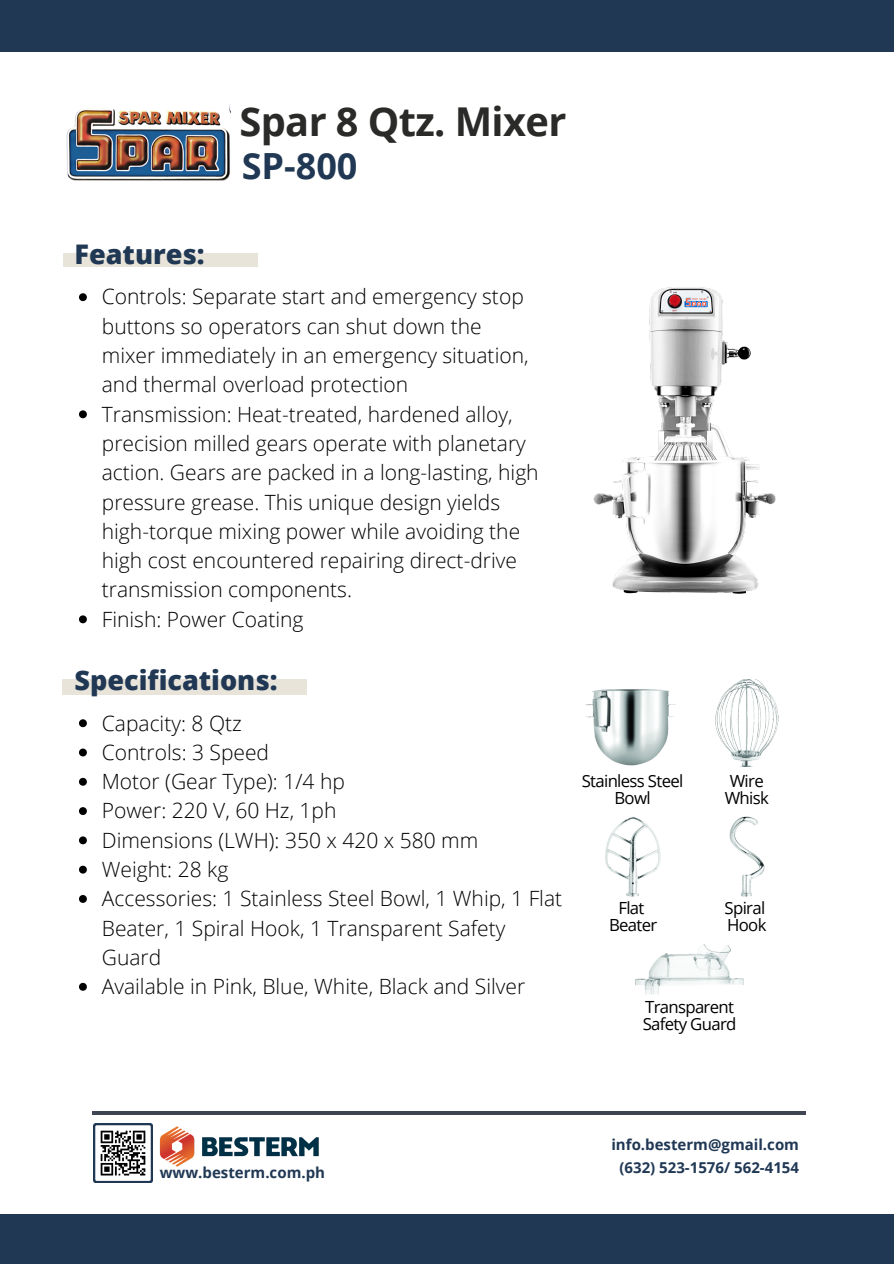
<style>
.page{position:relative;width:894px;height:1264px;background:#fff}
.page>*{position:absolute;margin:0;border:0;box-sizing:border-box;transform-origin:0 0}
.t1{font:700 39.75px "Open Sans";letter-spacing:-.015em;color:#2a2a28}
.t2{font:700 36px "Open Sans";color:#203854}
.t3{font:800 27px "Open Sans";color:#203854}
.t4{font:300 21px/29.2px "Open Sans";color:#000}
.t5{font:16.8px/16.8px "Open Sans";letter-spacing:-.04em;color:#000;text-align:center}
.t6{font:700 15px/22.5px "Open Sans";color:#203854;text-align:center}
</style>
<div class="page">
<div style="left:0;top:0;width:893px;height:1263px;background:#203854"></div>
<div style="left:0;top:52px;width:893px;height:1161px;background:#fff"></div>
<div style="left:63px;top:254px;width:194px;height:12px;background:#e8e4d9"></div>
<img style="left:66px;top:105px;width:164px;height:76px">
<div style="left:63px;top:679px;width:244px;height:15px;background:#e8e4d9"></div>
<hr style="left:92px;top:1111px;width:713px;height:3px;background:#3f4553">
<img style="left:159px;top:1126px;width:160px;height:41px">
<img style="left:93px;top:1123px;width:60px;height:59px">
<img style="left:586px;top:689px;width:90px;height:77px">
<img style="left:715px;top:679px;width:64px;height:87px">
<img style="left:605px;top:816px;width:56px;height:81px">
<img style="left:729px;top:816px;width:36px;height:81px">
<img style="left:635px;top:944px;width:109px;height:51px">
<img style="left:593px;top:287px;width:183px;height:307px">
<svg style="left:79px;top:719px;width:8px;height:8px"></svg>
<svg style="left:79px;top:748px;width:8px;height:8px"></svg>
<svg style="left:79px;top:777px;width:8px;height:8px"></svg>
<svg style="left:79px;top:807px;width:8px;height:8px"></svg>
<svg style="left:79px;top:836px;width:8px;height:8px"></svg>
<svg style="left:79px;top:865px;width:8px;height:8px"></svg>
<svg style="left:79px;top:895px;width:8px;height:7px"></svg>
<svg style="left:79px;top:982px;width:8px;height:8px"></svg>
<svg style="left:79px;top:293px;width:8px;height:8px"></svg>
<svg style="left:79px;top:410px;width:8px;height:8px"></svg>
<svg style="left:79px;top:615px;width:8px;height:8px"></svg>
<h1 class="t1" style="left:239px;top:93px;width:328px">Spar 8 Qtz. Mixer</h1>
<h2 class="t2" style="left:242px;top:140px;width:117px">SP-800</h2>
<p class="t3" style="left:74px;top:233px;width:132px">Features:</p>
<p class="t4" style="left:102px;top:282px;width:438px">Controls: Separate start and emergency stop buttons so operators can shut down the mixer immediately in an emergency situation, and thermal overload protection Transmission: Heat-treated, hardened alloy, precision milled gears operate with planetary action. Gears are packed in a long-lasting, high pressure grease. This unique design yields high-torque mixing power while avoiding the high cost encountered repairing direct-drive transmission components.<br>Finish: Power Coating</p>
<p class="t3" style="left:74px;top:659px;width:204px">Specifications:</p>
<p class="t4" style="left:102px;top:707px;width:461px">Capacity: 8 Qtz<br>Controls: 3 Speed<br>Motor (Gear Type): 1/4 hp<br>Power: 220 V, 60 Hz, 1ph<br>Dimensions (LWH): 350 x 420 x 580 mm<br>Weight: 28 kg<br>Accessories: 1 Stainless Steel Bowl, 1 Whip, 1 Flat<br>Beater, 1 Spiral Hook, 1 Transparent Safety<br>Guard<br>Available in Pink, Blue, White, Black and Silver</p>
<p class="t5" style="left:581px;top:772px;width:103px">Stainless Steel<br>Bowl</p>
<p class="t5" style="left:729px;top:772px;width:35px">Wire</p>
<p class="t5" style="left:724px;top:788px;width:46px">Whisk</p>
<p class="t5" style="left:618px;top:899px;width:28px">Flat</p>
<p class="t5" style="left:609px;top:915px;width:50px">Beater</p>
<p class="t5" style="left:724px;top:899px;width:42px">Spiral</p>
<p class="t5" style="left:726px;top:916px;width:41px">Hook</p>
<p class="t5" style="left:642px;top:997px;width:95px;text-align:left">Transparent<br>Safety Guard</p>
<p class="t6" style="left:160px;top:1161px;width:167px">www.besterm.com.ph</p>
<p class="t6" style="left:611px;top:1133px;width:189px">info.besterm@gmail.com (632) 523-1576/ 562-4154</p>
</div>
